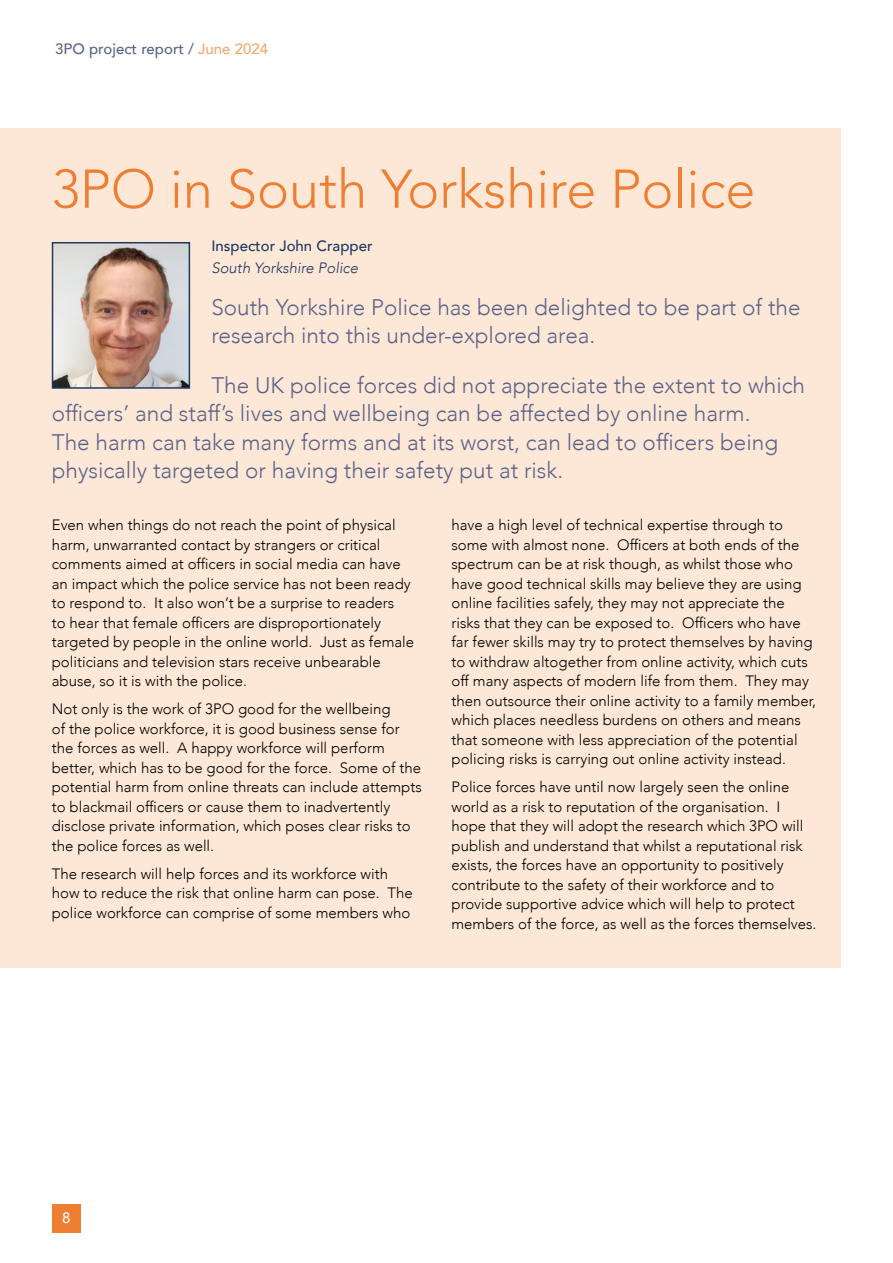
<style>
.page{position:relative;width:893px;height:1263px;background:#fff}
.page>*{position:absolute;margin:0;border:0;box-sizing:border-box;transform-origin:0 0}
.t1{font:300 54px "Avenir";color:#ee7e31}
.t2{font:300 22.5px/28.5px "Avenir";color:#5c6389}
.t3{font:300 15px/19.5px "Avenir";color:#000}
.t4{font:500 15px "Avenir";color:#5c6389}
.t5{font:500 15px "Avenir";color:#213864}
.t6{font:italic 300 15px "Avenir";color:#213864}
.t7{font:500 15px "Avenir";color:#fff}
.s1{color:#f5a86f}
</style>
<div class="page">
<div style="left:0;top:128px;width:840px;height:839px;background:#fde8d7"></div>
<img style="left:55px;top:245px;width:132px;height:141px">
<div style="left:52px;top:242px;width:138px;height:147px;border:2px solid #213864"></div>
<div style="left:52px;top:1204px;width:29px;height:29px;background:#ee7e31"></div>
<p class="t4" style="left:55px;top:36px;width:214px">3PO project report / <span class="s1">June 2024</span></p>
<h1 class="t1" style="left:52px;top:157px;width:705px">3PO in South Yorkshire Police</h1>
<p class="t5" style="left:211px;top:233px;width:163px">Inspector John Crapper</p>
<p class="t6" style="left:211px;top:259px;width:148px">South Yorkshire Police</p>
<h2 class="t2" style="left:211px;top:293px;width:591px">South Yorkshire Police has been delighted to be part of the research into this under-explored area.</h2>
<p class="t2" style="left:52px;top:371px;width:755px;text-indent:160px">The UK police forces did not appreciate the extent to which officers’ and staff’s lives and wellbeing can be affected by online harm.<br>The harm can take many forms and at its worst, can lead to officers being physically targeted or having their safety put at risk.</p>
<p class="t3" style="left:52px;top:515px;width:364px">Even when things do not reach the point of physical harm, unwarranted contact by strangers or critical comments aimed at officers in social media can have an impact which the police service has not been ready to respond to. It also won’t be a surprise to readers<br>to hear that female officers are disproportionately targeted by people in the online world. Just as female politicians and television stars receive unbearable abuse, so it is with the police.</p>
<p class="t3" style="left:52px;top:699px;width:371px">Not only is the work of 3PO good for the wellbeing<br>of the police workforce, it is good business sense for the forces as well. A happy workforce will perform better, which has to be good for the force. Some of the potential harm from online threats can include attempts to blackmail officers or cause them to inadvertently disclose private information, which poses clear risks to the police forces as well.</p>
<p class="t3" style="left:52px;top:864px;width:363px">The research will help forces and its workforce with how to reduce the risk that online harm can pose. The police workforce can comprise of some members who</p>
<p class="t3" style="left:451px;top:515px;width:366px">have a high level of technical expertise through to some with almost none. Officers at both ends of the spectrum can be at risk though, as whilst those who have good technical skills may believe they are using online facilities safely, they may not appreciate the risks that they can be exposed to. Officers who have far fewer skills may try to protect themselves by having to withdraw altogether from online activity, which cuts off many aspects of modern life from them. They may then outsource their online activity to a family member, which places needless burdens on others and means that someone with less appreciation of the potential policing risks is carrying out online activity instead.</p>
<p class="t3" style="left:451px;top:777px;width:367px">Police forces have until now largely seen the online world as a risk to reputation of the organisation. I hope that they will adopt the research which 3PO will publish and understand that whilst a reputational risk exists, the forces have an opportunity to positively contribute to the safety of their workforce and to provide supportive advice which will help to protect members of the force, as well as the forces themselves.</p>
<p class="t7" style="left:62px;top:1205px;width:10px">8</p>
</div>
